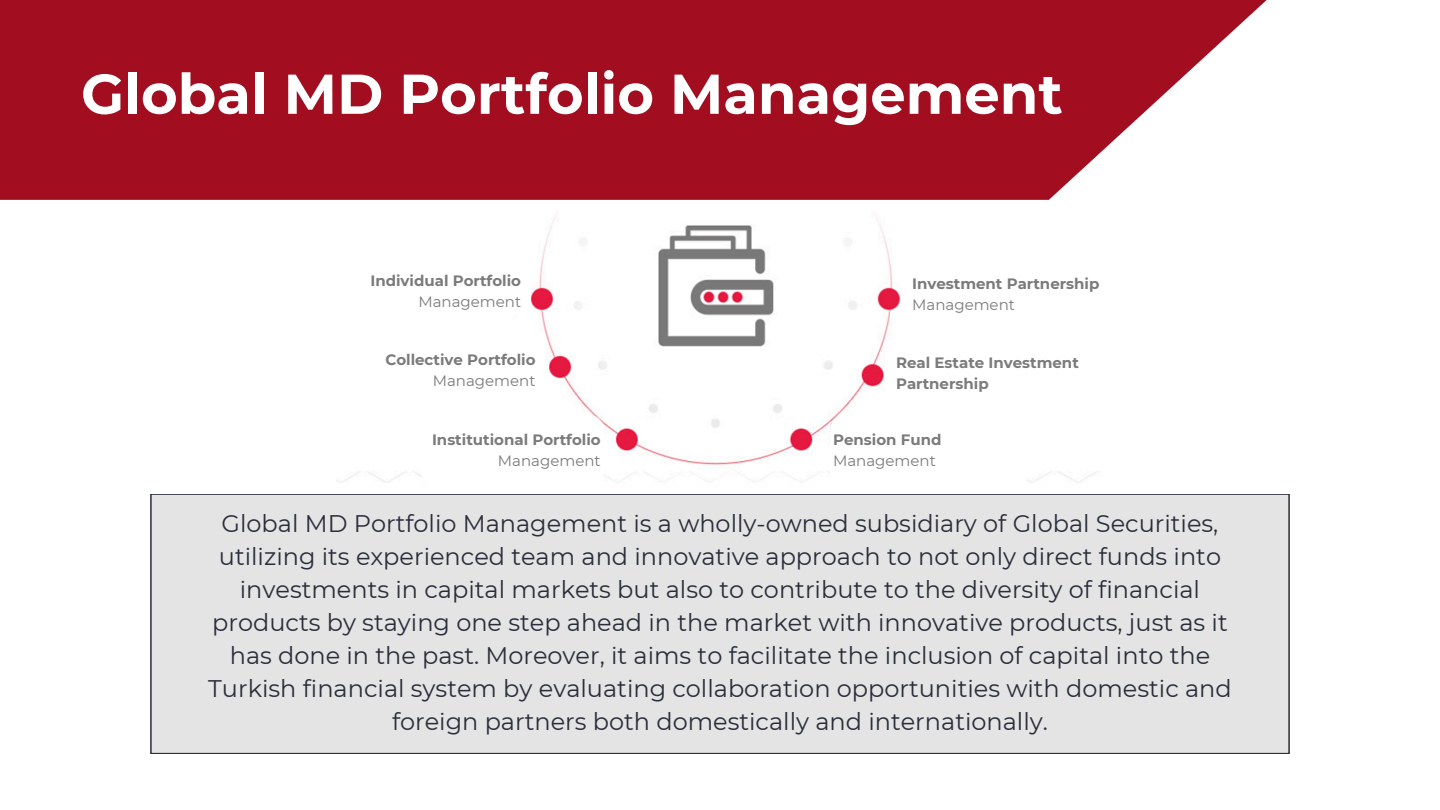
<style>
.page{position:relative;width:1440px;height:810px;background:#fff}
.page>*{position:absolute;margin:0;border:0;box-sizing:border-box;transform-origin:0 0}
.t1{font:700 56px "Montserrat";color:#fff}
.t2{font:24px/33px "Montserrat";color:#2a2e3a;text-align:center}
.t3{font:700 15px/21px "Montserrat";color:#7b7b7b;text-align:right}
.s1{font-weight:400}
</style>
<div class="page">
<svg style="left:0;top:0;width:1267px;height:200px;background:#a92232"></svg>
<img style="left:337px;top:218px;width:761px;height:264px">
<div style="left:151px;top:494px;width:1138px;height:260px;background:#e4e4e4"></div>
<svg style="left:365px;top:259px;width:159px;height:67px"></svg>
<svg style="left:379px;top:338px;width:160px;height:67px"></svg>
<svg style="left:421px;top:415px;width:183px;height:67px"></svg>
<svg style="left:909px;top:259px;width:189px;height:71px"></svg>
<svg style="left:893px;top:338px;width:199px;height:71px"></svg>
<svg style="left:830px;top:415px;width:199px;height:67px"></svg>
<p class="t1" style="left:81px;top:60px;width:983px">Global MD Portfolio Management</p>
<p class="t3" style="left:370px;top:270px;width:152px">Individual Portfolio<br><span class="s1">Management</span></p>
<p class="t3" style="left:912px;top:273px;width:189px;text-align:left">Investment Partnership<br><span class="s1">Management</span></p>
<h3 class="t3" style="left:385px;top:349px;width:152px">Collective Portfolio<br><span class="s1">Management</span></h3>
<p class="t3" style="left:896px;top:352px;width:184px;text-align:left">Real Estate Investment<br>Partnership</p>
<p class="t3" style="left:432px;top:429px;width:170px">Institutional Portfolio<br><span class="s1">Management</span></p>
<p class="t3" style="left:833px;top:429px;width:110px;text-align:left">Pension Fund<br><span class="s1">Management</span></p>
<p class="t2" style="left:208px;top:507px;width:1025px">Global MD Portfolio Management is a wholly-owned subsidiary of Global Securities, uti lizi ng its experienced team and i nnovative approach to not only di rect funds i nto<br>i nvestments i n capital markets but also to contri bute to the diversity of fi nancial products by stayi ng one step ahead i n the market with i nnovative products, just as it has done i n the past. Moreover, it ai ms to faci litate the i nclusion of capital i nto the Turkish fi nancial system by evaluati ng collaboration opportunities with domestic and foreign partners both domestically and i nternationally.</p>
</div>
